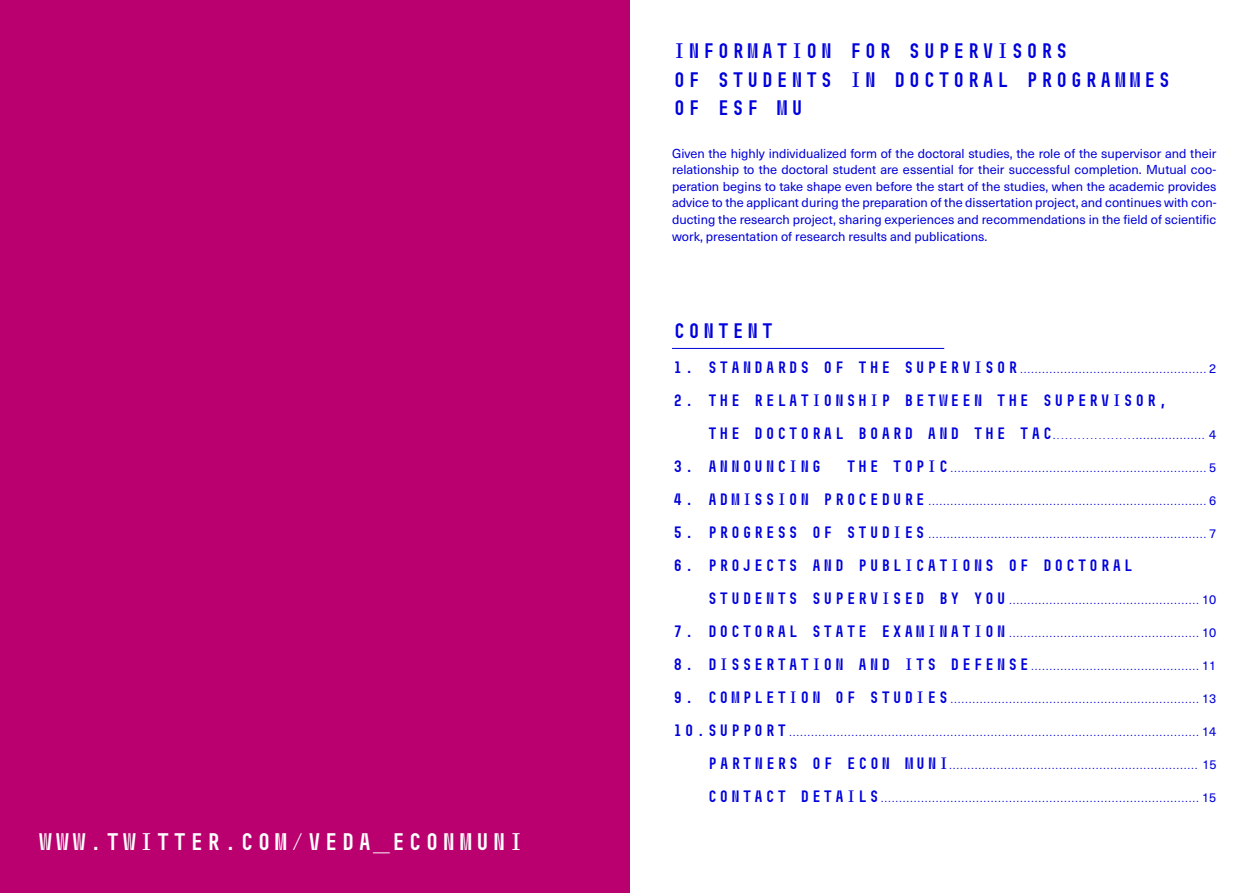
<style>
.page{position:relative;width:1259px;height:893px;background:#fff}
.page>*{position:absolute;margin:0;border:0;box-sizing:border-box;transform-origin:0 0}
.t1{font:700 24px "Muni";color:#fff}
.t2{font:700 21px/28.5px "Muni";color:#0000dc}
.t3{font:700 16.5px/33px "Muni";color:#0000dc}
.t4{font:12.75px/15.9px "Neue Haas Unica Pro";color:#0000dc}
.t5{font:9.75px "Neue Haas Unica Pro";color:#0000dc}
.s1{font-family:"Muni";font-weight:700;font-size:16.5px}
.s2{font-size:12.75px}
.s3{font-family:"Neue Haas Unica Pro";font-weight:400;font-size:9.75px}
.s4{font-family:"Arial";font-weight:400;font-size:9.75px}
.s5{font-family:"Neue Haas Unica Pro";font-weight:400;font-size:12.75px}
</style>
<div class="page">
<div style="left:0;top:0;width:629px;height:893px;background:#b9006e"></div>
<hr style="left:672px;top:348px;width:272px;height:1px;background:#0000dc">
<h1 class="t1" style="left:37px;top:829px;width:489px">WWW.TWITTER.COM/VEDA_ECONMUNI</h1>
<h2 class="t2" style="left:672px;top:37px;width:501px">INFORMATION FOR SUPERVISORS<br>OF STUDENTS IN DOCTORAL PROGRAMMES<br>OF ESF MU</h2>
<h3 class="t4" style="left:672px;top:146px;width:546px">Given the highly individualized form of the doctoral studies, the role of the supervisor and their relationship to the doctoral student are essential for their successful completion. Mutual coo‑</h3>
<h3 class="t4" style="left:672px;top:179px;width:546px">peration begins to take shape even before the start of the studies, when the academic provides advice to the applicant during the preparation of the dissertation project, and continues with con‑</h3>
<h3 class="t4" style="left:672px;top:211px;width:546px;line-height:16.5px">ducting the research project, sharing experiences and recommendations in the field of scientific work, presentation of research results and publications.</h3>
<h2 class="t2" style="left:672px;top:316px;width:104px">CONTENT</h2>
<p class="t5" style="left:672px;top:363px;width:546px"><span class="s1">1. STANDARDS OF THE SUPERVISOR</span>................................................... <span class="s2">2</span></p>
<h3 class="t3" style="left:706px;top:383px;width:511px;text-indent:-35px">2. THE RELATIONSHIP BETWEEN THE SUPERVISOR,<br>THE DOCTORAL BOARD AND THE TAC<span class="s3">.</span><span class="s4">...................</span><span class="s3">...................</span> <span class="s5">4</span></h3>
<h3 class="t3" style="left:672px;top:449px;width:152px">3. ANNOUNCING</h3>
<p class="t5" style="left:845px;top:462px;width:373px"><span class="s1">THE TOPIC</span>...................................................................... <span class="s2">5</span></p>
<p class="t5" style="left:672px;top:495px;width:546px"><span class="s1">4. ADMISSION PROCEDURE</span>............................................................................ <span class="s2">6</span></p>
<p class="t5" style="left:672px;top:528px;width:546px"><span class="s1">5. PROGRESS OF STUDIES</span>............................................................................ <span class="s2">7</span></p>
<h3 class="t3" style="left:672px;top:548px;width:464px">6. PROJECTS AND PUBLICATIONS OF DOCTORAL</h3>
<p class="t5" style="left:706px;top:594px;width:511px"><span class="s1">STUDENTS SUPERVISED BY YOU</span>.................................................... <span class="s2">10</span></p>
<p class="t5" style="left:672px;top:627px;width:546px"><span class="s1">7. DOCTORAL STATE EXAMINATION</span>.................................................... <span class="s2">10</span></p>
<p class="t5" style="left:672px;top:660px;width:546px"><span class="s1">8. DISSERTATION AND ITS DEFENSE</span>.............................................. <span class="s2">11</span></p>
<p class="t5" style="left:672px;top:693px;width:546px"><span class="s1">9. COMPLETION OF STUDIES</span>.................................................................... <span class="s2">13</span></p>
<p class="t5" style="left:672px;top:726px;width:546px"><span class="s1">10.SUPPORT</span>................................................................................................................ <span class="s2">14</span></p>
<p class="t5" style="left:707px;top:759px;width:511px"><span class="s1">PARTNERS OF ECON MUNI</span>.................................................................... <span class="s2">15</span></p>
<p class="t5" style="left:706px;top:792px;width:511px"><span class="s1">CONTACT DETAILS</span>....................................................................................... <span class="s2">15</span></p>
</div>
